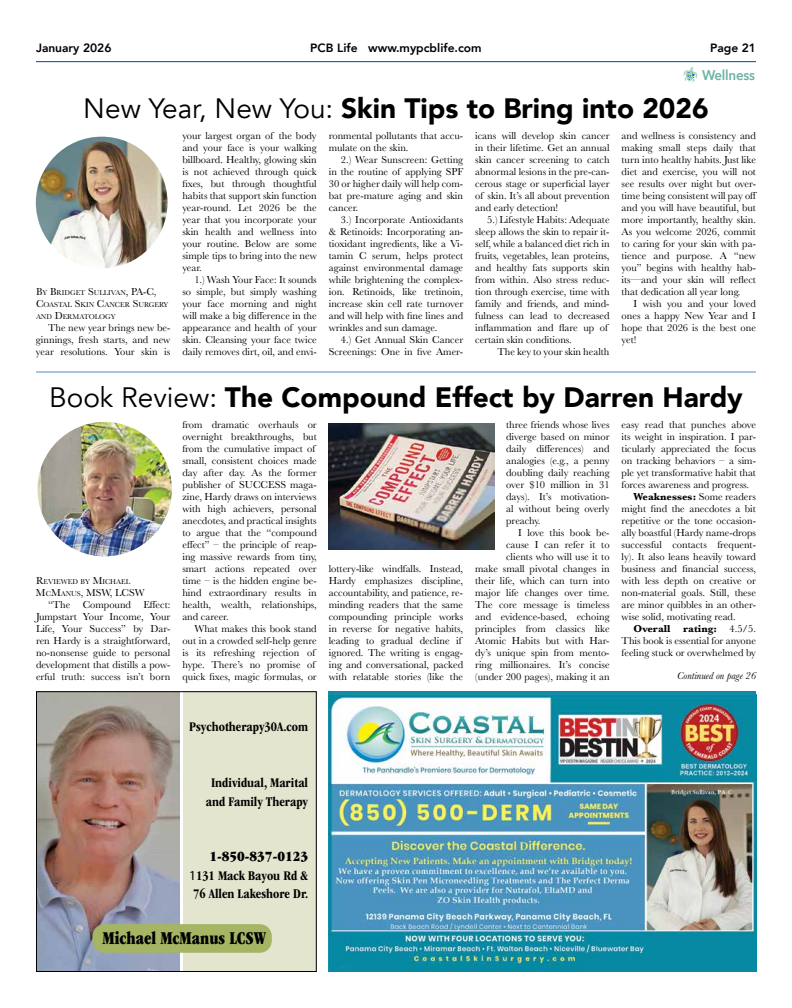
<style>
.page{position:relative;width:792px;height:1008px;background:#fff}
.page>*{position:absolute;margin:0;border:0;box-sizing:border-box;transform-origin:0 0}
.t1{font:900 28px "Avenir";color:#000}
.t2{font:18.7px "ITC Garamond Std Ult Narrow";color:#000;scale:.86 1}
.t3{font:14.6px "ITC Garamond Std Ult Narrow";color:#000}
.t4{font:600 14px "Avenir Next";letter-spacing:-.02em;color:#6cb1a0;scale:.95 1}
.t5{font:700 condensed 13.6px/18.5px "ITC Garamond Std";color:#000;text-align:center}
.t6{font:800 12px "Avenir";color:#000}
.t7{font:10.5px/12px "Baskerville";color:#000;text-align:justify}
.t8{font:700 10.5px "Baskerville";color:#000}
.t9{font:italic 10.5px "Baskerville";color:#000}
.t10{font:10.5px "Baskerville";color:#000}
.t11{font:7.3px/12px "Baskerville";color:#000}
.s1{font-weight:400}
.s2{font-size:10.5px}
.s3{font-size:7.3px}
.s4{font-family:"Myriad Pro";font-weight:400;font-stretch:normal}
</style>
<div class="page">
<hr style="left:36px;top:61px;width:720px;height:1px;background:#004988">
<img style="left:37px;top:422px;width:135px;height:134px;border-radius:67px">
<div style="left:183px;top:691px;width:133px;height:281px;background:#e3e5ce"></div>
<img style="left:38px;top:693px;width:141px;height:277px">
<div style="left:36px;top:691px;width:281px;height:281px;border:1px solid #000"></div>
<div style="left:92px;top:924px;width:180px;height:29px;background:#a5b564;border-radius:12px"></div>
<img style="left:329px;top:695px;width:427px;height:277px">
<img style="left:36px;top:137px;width:132px;height:131px;border-radius:66px">
<hr style="left:36px;top:372px;width:720px;height:1px;background:#4b8dcb">
<svg style="left:684px;top:67px;width:14px;height:16px"></svg>
<img style="left:329px;top:423px;width:165px;height:126px">
<p class="t6" style="left:36px;top:39px;width:77px">January 2026</p>
<p class="t6" style="left:310px;top:39px;width:173px">PCB Life www.mypcblife.com</p>
<p class="t6" style="left:710px;top:39px;width:47px">Page 21</p>
<h3 class="t4" style="left:702px;top:63px;width:57px">Wellness</h3>
<h1 class="t1" style="left:83px;top:84px;width:627px"><span class="s1">New Year, New You:</span> Skin Tips to Bring into 2026</h1>
<p class="t7" style="left:182px;top:130px;width:136px">your largest organ of the body and your face is your walking billboard. Healthy, glowing skin is not achieved through quick fixes, but through thoughtful habits that support skin function year-round. Let 2026 be the year that you incorporate your skin health and wellness into your routine. Below are some simple tips to bring into the new year.</p>
<p class="t7" style="left:182px;top:274px;width:136px;text-indent:12px">1.) Wash Your Face: It sounds so simple, but simply washing your face morning and night will make a big difference in the appearance and health of your skin. Cleansing your face twice daily removes dirt, oil, and envi-</p>
<p class="t7" style="left:329px;top:130px;width:136px">ronmental pollutants that accu&shy;mulate on the skin.</p>
<p class="t7" style="left:329px;top:154px;width:136px;text-indent:12px">2.) Wear Sunscreen: Getting in the routine of applying SPF 30 or higher daily will help com&shy;bat pre-mature aging and skin cancer.</p>
<p class="t7" style="left:329px;top:214px;width:136px;text-indent:12px">3.) Incorporate Antioxidants &amp; Retinoids: Incorporating an&shy;tioxidant ingredients, like a Vi&shy;tamin C serum, helps protect against environmental damage while brightening the complex&shy;ion. Retinoids, like tretinoin, increase skin cell rate turnover and will help with fine lines and wrinkles and sun damage.</p>
<p class="t7" style="left:329px;top:334px;width:136px;text-align:right">4.) Get Annual Skin Cancer<br>Screenings: One in five Amer-</p>
<p class="t7" style="left:475px;top:130px;width:136px">icans will develop skin cancer in their lifetime. Get an annual skin cancer screening to catch abnormal lesions in the pre-can&shy;cerous stage or superficial layer of skin. It’s all about prevention and early detection!</p>
<p class="t7" style="left:475px;top:214px;width:136px;text-align:left;text-indent:12px">5.) Lifestyle Habits: Adequate sleep allows the skin to repair it&shy;self, while a balanced diet rich in fruits, vegetables, lean proteins, and healthy fats supports skin from within. Also stress reduc&shy;tion through exercise, time with family and friends, and mind&shy;fulness can lead to decreased inflammation and flare up of certain skin conditions.</p>
<p class="t7" style="left:497px;top:346px;width:114px">The key to your skin health</p>
<p class="t7" style="left:622px;top:130px;width:137px">and wellness is consistency and making small steps daily that turn into healthy habits. Just like diet and exercise, you will not see results over night but over&shy;time being consistent will pay off and you will have beautiful, but more importantly, healthy skin.<br>As you welcome 2026, commit to caring for your skin with pa&shy;tience and purpose. A “new you” begins with healthy hab&shy;its—and your skin will reflect that dedication all year long.</p>
<p class="t7" style="left:622px;top:298px;width:136px;text-indent:12px">I wish you and your loved ones a happy New Year and I hope that 2026 is the best one yet!</p>
<h1 class="t1" style="left:49px;top:373px;width:695px"><span class="s1">Book Review:</span> The Compound Effect by Darren Hardy</h1>
<p class="t11" style="left:36px;top:287px;width:134px"><span class="s2">B</span>Y <span class="s2">B</span>RIDGET <span class="s2">S</span>ULLIVAN<span class="s2">, PA-C,<br>C</span>OASTAL <span class="s2">S</span>KIN <span class="s2">C</span>ANCER <span class="s2">S</span>URGERY<br>AND <span class="s2">D</span>ERMATOLOGY</p>
<p class="t7" style="left:36px;top:322px;width:136px;text-indent:12px">The new year brings new be&shy;ginnings, fresh starts, and new year resolutions. Your skin is</p>
<p class="t11" style="left:36px;top:576px;width:27px"><span class="s2">R</span>EVIEWE</p>
<p class="t11" style="left:72px;top:576px;width:59px">D BY <span class="s2">M</span>ICHAEL</p>
<p class="t10" style="left:36px;top:586px;width:110px">M<span class="s3">C</span>M<span class="s3">ANUS</span>, MSW, LCSW</p>
<p class="t7" style="left:48px;top:599px;width:124px">“The Compound Effect:</p>
<p class="t7" style="left:36px;top:611px;width:136px">Jumpstart Your Income, Your</p>
<p class="t7" style="left:36px;top:623px;width:136px">Life, Your Success” by Dar-</p>
<p class="t7" style="left:36px;top:635px;width:136px">ren Hardy is a straightforward,</p>
<p class="t7" style="left:36px;top:647px;width:136px">no-nonsense guide to personal</p>
<p class="t7" style="left:36px;top:659px;width:136px">development that distills a pow-</p>
<p class="t7" style="left:36px;top:671px;width:136px">erful truth: success isn’t born</p>
<p class="t7" style="left:182px;top:419px;width:136px;text-align:left">from dramatic overhauls or overnight breakthroughs, but from the cumulative impact of small, consistent choices made day after day. As the former publisher of SUCCESS maga&shy;zine, Hardy draws on interviews with high achievers, personal anecdotes, and practical insights to argue that the “compound effect” – the principle of reap&shy;ing massive rewards from tiny, smart actions repeated over time – is the hidden engine be&shy;hind extraordinary results in health, wealth, relationships, and career.</p>
<p class="t7" style="left:182px;top:623px;width:136px;text-align:left;text-indent:12px">What makes this book stand out in a crowded self-help genre is its refreshing rejection of hype. There’s no promise of quick fixes, magic formulas, or</p>
<p class="t7" style="left:329px;top:563px;width:136px;text-align:left">lottery-like windfalls. Instead,<br>Hardy emphasizes discipline, accountability, and patience, re&shy;minding readers that the same compounding principle works in reverse for negative habits, leading to gradual decline if ignored. The writing is engag&shy;ing and conversational, packed with relatable stories (like the</p>
<p class="t7" style="left:506px;top:419px;width:105px">three friends whose lives diverge based on minor daily differences) and analogies (e.g., a penny doubling daily reaching over $10 million in 31 days). It’s motivation&shy;al without being overly preachy.</p>
<p class="t7" style="left:475px;top:527px;width:136px;text-align:right">I love this book be-<br>cause I can refer it to<br>clients who will use it to<br>make small pivotal changes in their life, which can turn into major life changes over time.<br>The core message is timeless and evidence-based, echoing principles from classics like<br>Atomic Habits but with Har&shy;dy’s unique spin from mento&shy;ring millionaires. It’s concise (under 200 pages), making it an</p>
<p class="t7" style="left:622px;top:419px;width:136px">easy read that punches above</p>
<p class="t7" style="left:622px;top:431px;width:136px">its weight in inspiration. I par-</p>
<p class="t7" style="left:622px;top:443px;width:136px">ticularly appreciated the focus</p>
<p class="t7" style="left:622px;top:455px;width:136px">on tracking behaviors – a sim-</p>
<p class="t7" style="left:622px;top:467px;width:136px">ple yet transformative habit that</p>
<p class="t7" style="left:622px;top:479px;width:129px">forces awareness and progress.</p>
<p class="t8" style="left:634px;top:489px;width:124px">Weaknesses: <span class="s1">Some readers</span></p>
<p class="t7" style="left:622px;top:503px;width:136px">might find the anecdotes a bit</p>
<p class="t7" style="left:622px;top:515px;width:136px">repetitive or the tone occasion-</p>
<p class="t7" style="left:622px;top:527px;width:136px">ally boastful (Hardy name-drops</p>
<p class="t7" style="left:622px;top:539px;width:136px">successful contacts frequent-</p>
<p class="t7" style="left:622px;top:551px;width:136px">ly). It also leans heavily toward</p>
<p class="t7" style="left:622px;top:563px;width:136px">business and financial success,</p>
<p class="t7" style="left:622px;top:575px;width:136px">with less depth on creative or</p>
<p class="t7" style="left:622px;top:587px;width:136px">non-material goals. Still, these</p>
<p class="t7" style="left:622px;top:599px;width:136px">are minor quibbles in an other-</p>
<p class="t7" style="left:622px;top:611px;width:116px">wise solid, motivating read.</p>
<p class="t8" style="left:634px;top:621px;width:124px">Overall rating: <span class="s1">4.5/5.</span></p>
<p class="t7" style="left:622px;top:635px;width:136px">This book is essential for anyone</p>
<p class="t7" style="left:622px;top:647px;width:136px">feeling stuck or overwhelmed by</p>
<p class="t9" style="left:677px;top:669px;width:80px">Continued on page 26</p>
<p class="t5" style="left:189px;top:718px;width:120px">Psychotherapy30A.com</p>
<p class="t5" style="left:206px;top:773px;width:104px">Individual, Marital and Family Therapy</p>
<h3 class="t3" style="left:209px;top:848px;width:100px">1-850-837-0123</h3>
<p class="t5" style="left:189px;top:866px;width:121px;text-align:left"><span class="s4">1</span>131 Mack Bayou Rd &amp;<br>76 Allen Lakeshore Dr.</p>
<h2 class="t2" style="left:102px;top:927px;width:192px">Michael McManus LCSW</h2>
</div>
